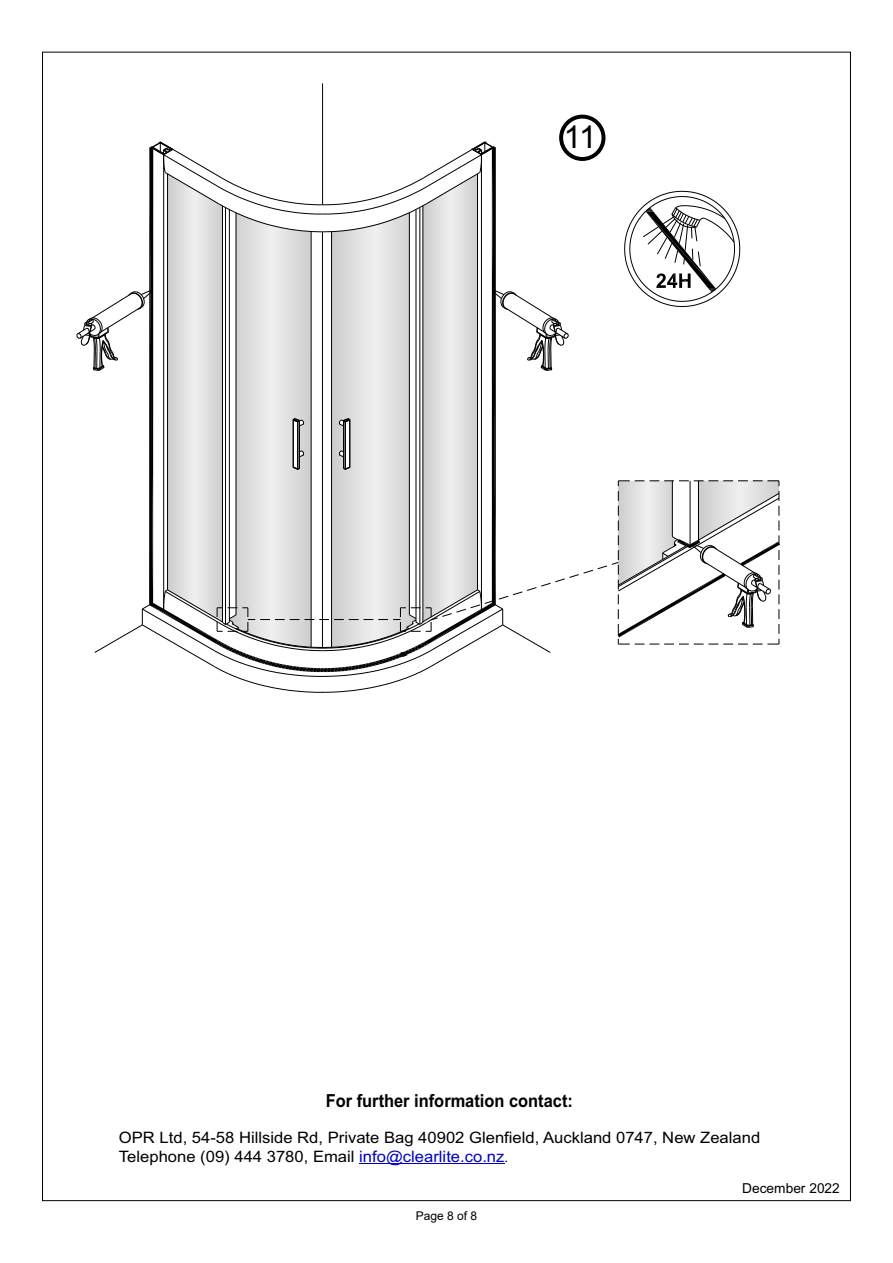
<style>
.page{position:relative;width:893px;height:1263px;background:#fff}
.page>*{position:absolute;margin:0;border:0;box-sizing:border-box;transform-origin:0 0}
.t1{font:31.5px "Arial";color:#000}
.t2{font:700 18px "Arial Narrow";color:#000;scale:1.11 1}
.t3{font:15.75px/18.9px "Arial";color:#000;scale:1.05 1}
.t4{font:13.65px "Arial";color:#000}
.t5{font:12px "Arial";color:#000}
.s1{color:#0000c4}
.s2{font-family:"Adobe Fangsong Std";color:#060101}
</style>
<div class="page">
<hr style="left:322px;top:83px;width:1px;height:122px;background:#000">
<svg style="left:76px;top:115px;width:704px;height:578px"></svg>
<hr style="left:359px;top:1163px;width:146px;height:1px;background:#0000c4">
<h1 class="t1" style="left:564px;top:125px;width:34px">11</h1>
<p class="t2" style="left:326px;top:1094px;width:224px">For further information contact:</p>
<p class="t3" style="left:119px;top:1129px;width:612px">OPR Ltd, 54-58 Hillside Rd, Private Bag 40902 Glenfield, Auckland 0747, New Zealand<br>Telephone (09) 444 3780, Email <span class="s1">info@clearlite.co.nz</span><span class="s2">.</span></p>
<p class="t4" style="left:742px;top:1183px;width:99px">December 2022</p>
<p class="t5" style="left:416px;top:1207px;width:63px">Page 8 of 8</p>
</div>
